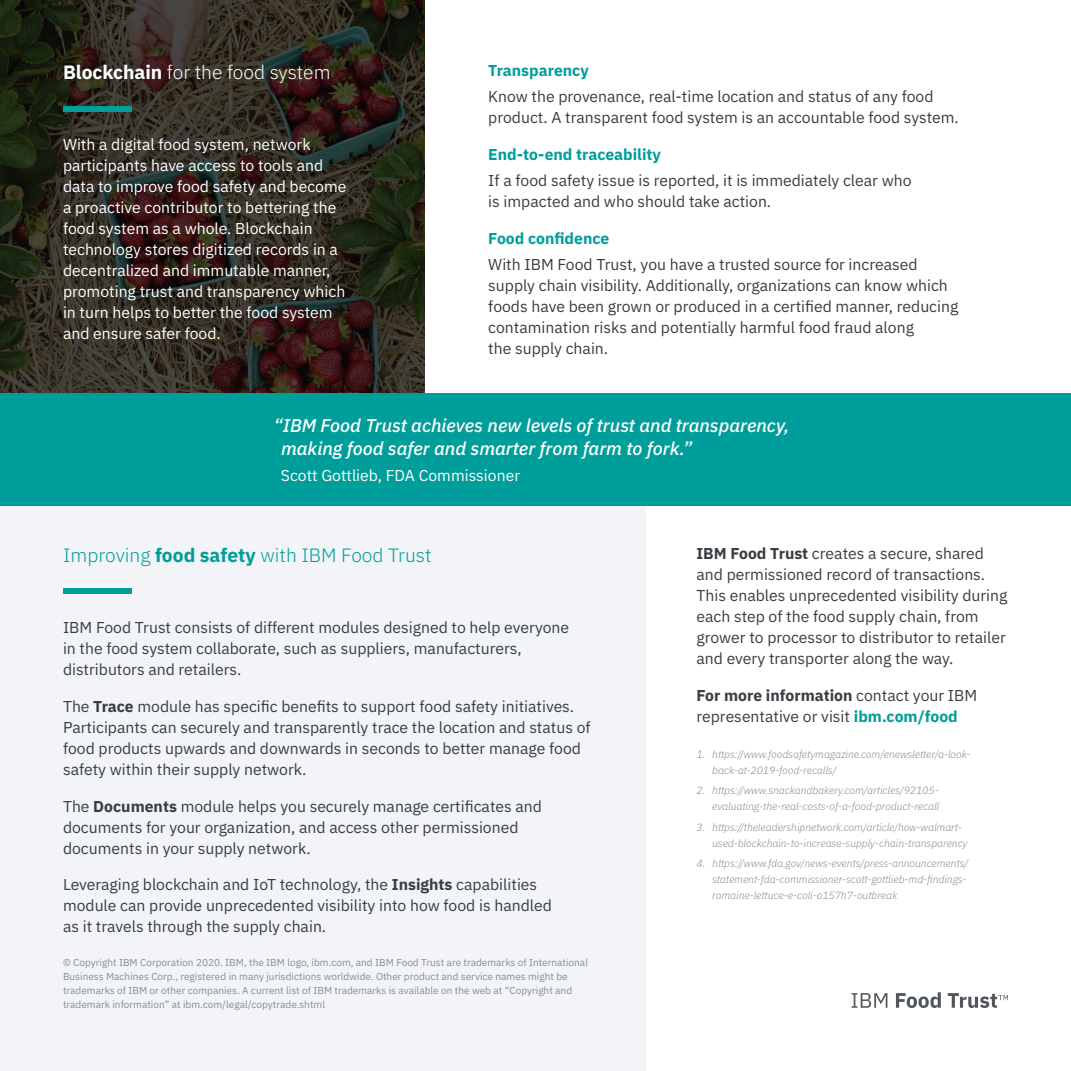
<style>
.page{position:relative;width:1071px;height:1071px;background:#fff}
.page>*{position:absolute;margin:0;border:0;box-sizing:border-box;transform-origin:0 0}
.t1{font:300 19.25px "IBM Plex Sans";color:#009e9a}
.t2{font:300 19.25px "IBM Plex Sans";color:#fff}
.t3{font:italic 500 18.38px/22.8px "IBM Plex Sans";color:#fff}
.t4{font:15.75px/21px "IBM Plex Sans";color:#373d42}
.t5{font:15.75px/21px "IBM Plex Sans";color:#fff}
.t6{font:700 15.75px "IBM Plex Sans";color:#009e9a}
.t7{font:italic 300 10.5px/15.8px "IBM Plex Sans";letter-spacing:-.01em;color:#868d95}
.t8{font:10.15px/14px "IBM Plex Sans";color:#868d95}
.s1{font-weight:700}
.s2{font-weight:700;color:#009e9a}
</style>
<div class="page">
<svg style="left:0;top:0;width:425px;height:393px;background:#2e281f"></svg>
<div style="left:0;top:506px;width:646px;height:565px;background:#f2f4f8"></div>
<div style="left:0;top:393px;width:1071px;height:113px;background:#009e9a"></div>
<div style="left:63px;top:106px;width:68px;height:5px;background:#009e9a"></div>
<svg style="left:852px;top:992px;width:156px;height:16px"></svg>
<div style="left:63px;top:589px;width:68px;height:5px;background:#009e9a"></div>
<p class="t2" style="left:63px;top:58px;width:269px"><span class="s1">Blockchain</span> for the food system</p>
<p class="t5" style="left:63px;top:133px;width:285px">With a digital food system, network participants have access to tools and data to improve food safety and become a proactive contributor to bettering the food system as a whole. Blockchain technology stores digitized records in a decentralized and immutable manner, promoting trust and transparency which in turn helps to better the food system and ensure safer food.</p>
<p class="t6" style="left:488px;top:58px;width:102px">Transparency</p>
<p class="t4" style="left:488px;top:85px;width:472px">Know the provenance, real-time location and status of any food product. A transparent food system is an accountable food system.</p>
<p class="t6" style="left:488px;top:142px;width:174px">End-to-end traceability</p>
<p class="t4" style="left:488px;top:169px;width:425px">If a food safety issue is reported, it is immediately clear who is impacted and who should take action.</p>
<p class="t6" style="left:488px;top:226px;width:123px">Food confidence</p>
<p class="t4" style="left:488px;top:252px;width:472px">With IBM Food Trust, you have a trusted source for increased supply chain visibility. Additionally, organizations can know which foods have been grown or produced in a certified manner, reducing contamination risks and potentially harmful food fraud along<br>the supply chain.</p>
<p class="t3" style="left:281px;top:413px;width:510px;text-indent:-7px">“IBM Food Trust achieves new levels of trust and transparency, making food safer and smarter from farm to fork.”</p>
<p class="t5" style="left:281px;top:463px;width:241px">Scott Gottlieb, FDA Commissioner</p>
<p class="t1" style="left:63px;top:541px;width:370px">Improving <span class="s1">food safety</span> with IBM Food Trust</p>
<p class="t4" style="left:63px;top:616px;width:508px">IBM Food Trust consists of different modules designed to help everyone in the food system collaborate, such as suppliers, manufacturers, distributors and retailers.</p>
<p class="t4" style="left:63px;top:694px;width:529px">The <span class="s1">Trace</span> module has specific benefits to support food safety initiatives.<br>Participants can securely and transparently trace the location and status of food products upwards and downwards in seconds to better manage food safety within their supply network.</p>
<p class="t4" style="left:63px;top:794px;width:481px">The <span class="s1">Documents</span> module helps you securely manage certificates and documents for your organization, and access other permissioned documents in your supply network.</p>
<p class="t4" style="left:63px;top:873px;width:490px">Leveraging blockchain and IoT technology, the <span class="s1">Insights</span> capabilities module can provide unprecedented visibility into how food is handled as it travels through the supply chain.</p>
<p class="t8" style="left:63px;top:955px;width:527px">© Copyright IBM Corporation 2020. IBM, the IBM logo, ibm.com, and IBM Food Trust are trademarks of International Business Machines Corp., registered in many jurisdictions worldwide. Other product and service names might be trademarks of IBM or other companies. A current list of IBM trademarks is available on the web at “Copyright and trademark information” at ibm.com/legal/copytrade.shtml</p>
<p class="t4" style="left:696px;top:542px;width:313px"><span class="s1">IBM Food Trust</span> creates a secure, shared and permissioned record of transactions.<br>This enables unprecedented visibility during each step of the food supply chain, from grower to processor to distributor to retailer and every transporter along the way.</p>
<p class="t4" style="left:696px;top:684px;width:282px"><span class="s1">For more information</span> contact your IBM representative or visit <span class="s2">ibm.com/food</span></p>
<p class="t7" style="left:712px;top:745px;width:260px;text-indent:-16px">1. https://www.foodsafetymagazine.com/enewsletter/a-look&shy;back-at-2019-food-recalls/</p>
<p class="t7" style="left:696px;top:782px;width:244px;text-align:right">2. https://www.snackandbakery.com/articles/92105- evaluating-the-real-costs-of-a-food-product-recall</p>
<p class="t7" style="left:712px;top:818px;width:257px;text-indent:-16px">3. https://theleadershipnetwork.com/article/how-walmart&shy;used-blockchain-to-increase-supply-chain-transparency</p>
<p class="t7" style="left:712px;top:855px;width:258px;text-indent:-16px">4. https://www.fda.gov/news-events/press-announcements/ statement-fda-commissioner-scott-gottlieb-md-findings&shy;romaine-lettuce-e-coli-o157h7-outbreak</p>
</div>
